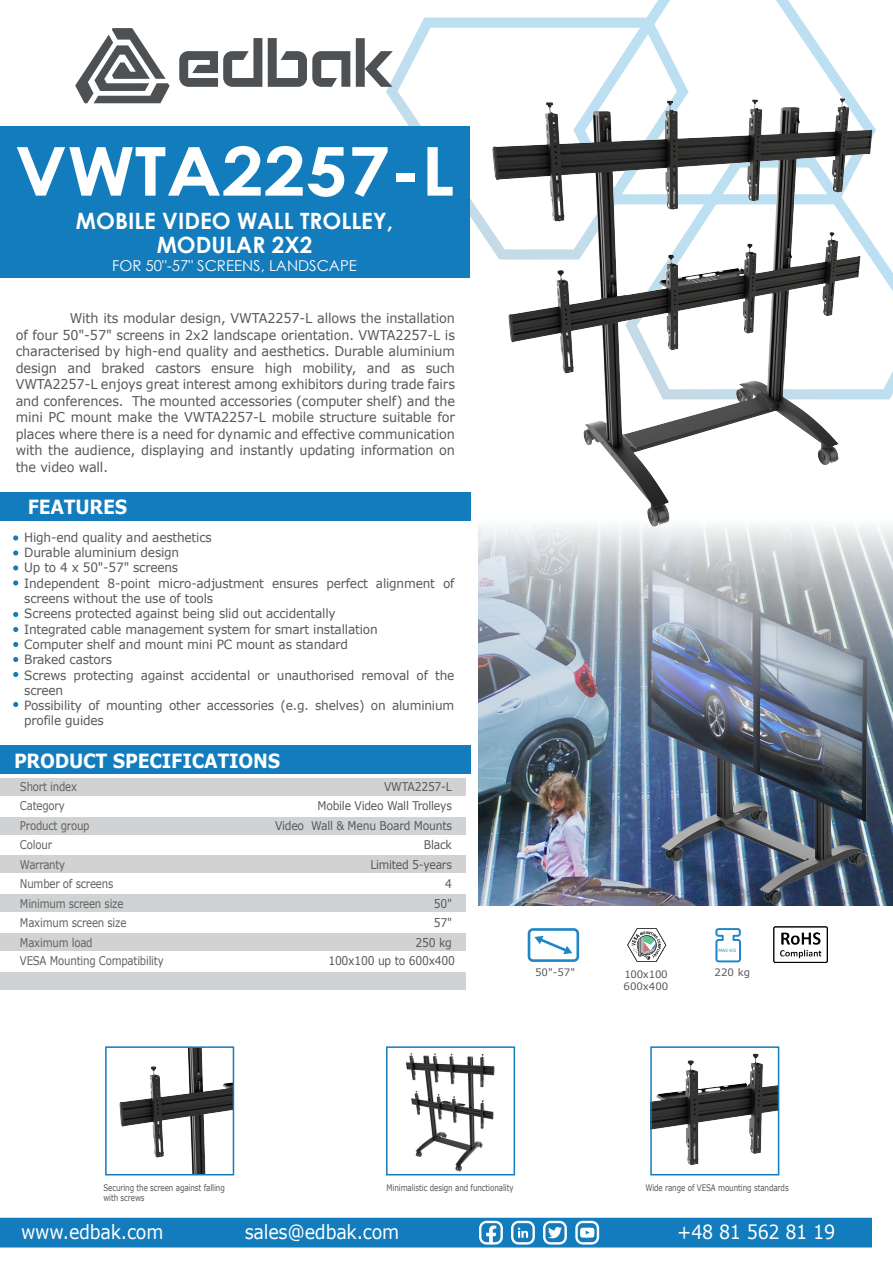
<style>
.page{position:relative;width:893px;height:1263px;background:#fff}
.page>*{position:absolute;margin:0;border:0;box-sizing:border-box;transform-origin:0 0}
.t1{font:700 67.5px "Century Gothic";color:#fff;scale:1.11 1}
.t2{font:700 22.5px/24px "Century Gothic";color:#fff;text-align:center}
.t3{font:19.5px "Verdana";letter-spacing:-.015em;color:#fff;scale:.9 1}
.t4{font:700 19.5px "Verdana";letter-spacing:-.015em;color:#fff;scale:.9 1}
.t5{font:15px "Century Gothic";color:#fff}
.t6{font:13.5px/16.5px "Verdana";letter-spacing:-.01em;color:#57585a;text-align:justify;scale:.95 1}
.t7{font:12.75px/15.3px "Verdana";letter-spacing:-.015em;color:#57585a;scale:.95 1}
.t8{font:12px/19.5px "Verdana";letter-spacing:-.02em;color:#606160;scale:.85 1}
.t9{font:12px/19.5px "Verdana";letter-spacing:-.02em;color:#57585a;text-align:right;scale:.9 1}
.t10{font:10.2px/12.3px "Verdana";color:#57585a}
.t11{font:9px/10.8px "Verdana";letter-spacing:-.015em;color:#57585a;scale:.8 1}
.t12{font:4.35px "Verdana";color:#1f85c7}
</style>
<div class="page">
<svg style="left:573px;top:0;width:273px;height:85px"></svg>
<svg style="left:386px;top:18px;width:303px;height:108px"></svg>
<svg style="left:885px;top:262px;width:8px;height:137px"></svg>
<div style="left:0;top:1218px;width:872px;height:29px;background:#137cbc"></div>
<svg style="left:75px;top:28px;width:95px;height:75px"></svg>
<svg style="left:268px;top:38px;width:82px;height:49px"></svg>
<svg style="left:179px;top:38px;width:83px;height:49px"></svg>
<svg style="left:356px;top:38px;width:37px;height:49px"></svg>
<img style="left:478px;top:527px;width:415px;height:378px">
<img style="left:468px;top:85px;width:417px;height:450px">
<img style="left:119px;top:1049px;width:112px;height:123px">
<img style="left:406px;top:1053px;width:89px;height:119px">
<img style="left:653px;top:1053px;width:123px;height:112px">
<div style="left:386px;top:1046px;width:129px;height:129px;border:2px solid #137cbc"></div>
<div style="left:650px;top:1046px;width:129px;height:129px;border:2px solid #137cbc"></div>
<div style="left:105px;top:1046px;width:129px;height:129px;border:2px solid #137cbc"></div>
<div style="left:0;top:745px;width:470px;height:29px;background:#137cbc"></div>
<div style="left:0;top:855px;width:466px;height:18px;background:#d1d2d4"></div>
<div style="left:0;top:894px;width:466px;height:18px;background:#d1d2d4"></div>
<div style="left:0;top:817px;width:466px;height:18px;background:#d1d2d4"></div>
<div style="left:0;top:933px;width:466px;height:18px;background:#d1d2d4"></div>
<div style="left:0;top:778px;width:466px;height:18px;background:#d1d2d4"></div>
<div style="left:0;top:972px;width:466px;height:18px;background:#d1d2d4"></div>
<svg style="left:627px;top:928px;width:39px;height:34px"></svg>
<svg style="left:528px;top:928px;width:51px;height:34px"></svg>
<svg style="left:715px;top:928px;width:26px;height:34px"></svg>
<img style="left:773px;top:926px;width:55px;height:36px">
<svg style="left:13px;top:535px;width:5px;height:5px"></svg>
<svg style="left:13px;top:550px;width:5px;height:5px"></svg>
<svg style="left:13px;top:565px;width:5px;height:5px"></svg>
<svg style="left:13px;top:580px;width:5px;height:5px"></svg>
<svg style="left:13px;top:612px;width:5px;height:5px"></svg>
<svg style="left:13px;top:627px;width:5px;height:5px"></svg>
<svg style="left:13px;top:642px;width:5px;height:5px"></svg>
<svg style="left:13px;top:657px;width:5px;height:5px"></svg>
<svg style="left:13px;top:672px;width:5px;height:5px"></svg>
<svg style="left:13px;top:702px;width:5px;height:5px"></svg>
<div style="left:0;top:492px;width:471px;height:28px;background:#137cbc"></div>
<div style="left:0;top:126px;width:469px;height:152px;background:#137cbc"></div>
<h1 class="t1" style="left:15px;top:120px;width:397px">VWTA2257-L</h1>
<h2 class="t2" style="left:76px;top:208px;width:319px">MOBILE VIDEO WALL TROLLEY,<br>MODULAR 2X2</h2>
<p class="t5" style="left:112px;top:255px;width:246px">FOR 50"-57" SCREENS, LANDSCAPE</p>
<p class="t6" style="left:16px;top:310px;width:464px;text-indent:54px">With its modular design, VWTA2257-L allows the installation of four 50"-57" screens in 2x2 landscape orientation. VWTA2257-L is characterised by high-end quality and aesthetics. Durable aluminium design and braked castors ensure high mobility, and as such VWTA2257-L enjoys great interest among exhibitors during trade fairs and conferences. The mounted accessories (computer shelf) and the mini PC mount make the VWTA2257-L mobile structure suitable for places where there is a need for dynamic and effective communication with the audience, displaying and instantly updating information on the video wall.</p>
<h3 class="t4" style="left:28px;top:494px;width:112px">FEATURES</h3>
<p class="t7" style="left:24px;top:530px;width:454px">High-end quality and aesthetics<br>Durable aluminium design<br>Up to 4 x 50"-57" screens<br>Independent 8-point micro-adjustment ensures perfect alignment of screens without the use of tools<br>Screens protected against being slid out accidentally<br>Integrated cable management system for smart installation<br>Computer shelf and mount mini PC mount as standard<br>Braked castors<br>Screws protecting against accidental or unauthorised removal of the screen<br>Possibility of mounting other accessories (e.g. shelves) on aluminium profile guides</p>
<h3 class="t4" style="left:14px;top:748px;width:297px">PRODUCT SPECIFICATIONS</h3>
<p class="t8" style="left:20px;top:777px;width:83px">Short index<br>Category<br>Product group<br>Colour<br>Warranty</p>
<p class="t9" style="left:275px;top:777px;width:198px">VWTA2257-L<br>Mobile Video Wall Trolleys<br>Video Wall &amp; Menu Board Mounts<br>Black<br>Limited 5-years</p>
<p class="t8" style="left:20px;top:874px;width:111px">Number of screens</p>
<p class="t9" style="left:445px;top:874px;width:9px">4</p>
<p class="t8" style="left:20px;top:894px;width:123px">Minimum screen size</p>
<p class="t9" style="left:434px;top:894px;width:22px">50"</p>
<p class="t8" style="left:20px;top:913px;width:127px">Maximum screen size</p>
<p class="t9" style="left:434px;top:913px;width:22px">57"</p>
<p class="t8" style="left:20px;top:933px;width:87px">Maximum load</p>
<p class="t9" style="left:416px;top:933px;width:42px">250 kg</p>
<p class="t8" style="left:20px;top:951px;width:171px">VESA Mounting Compatibility</p>
<p class="t9" style="left:328px;top:951px;width:142px">100x100 up to 600x400</p>
<p class="t12" style="left:718px;top:947px;width:19px">MAX KG</p>
<p class="t10" style="left:535px;top:966px;width:41px">50"-57"</p>
<p class="t10" style="left:715px;top:967px;width:37px">220 kg</p>
<p class="t10" style="left:623px;top:968px;width:46px">100x100<br>600x400</p>
<p class="t11" style="left:103px;top:1182px;width:153px">Securing the screen against falling with screws</p>
<p class="t11" style="left:386px;top:1182px;width:161px">Minimalistic design and functionality</p>
<p class="t11" style="left:645px;top:1182px;width:181px">Wide range of VESA mounting standards</p>
<h3 class="t3" style="left:21px;top:1220px;width:160px">www.edbak.com</h3>
<h3 class="t3" style="left:245px;top:1220px;width:173px">sales@edbak.com</h3>
<h3 class="t3" style="left:677px;top:1220px;width:177px">+48 81 562 81 19</h3>
</div>
